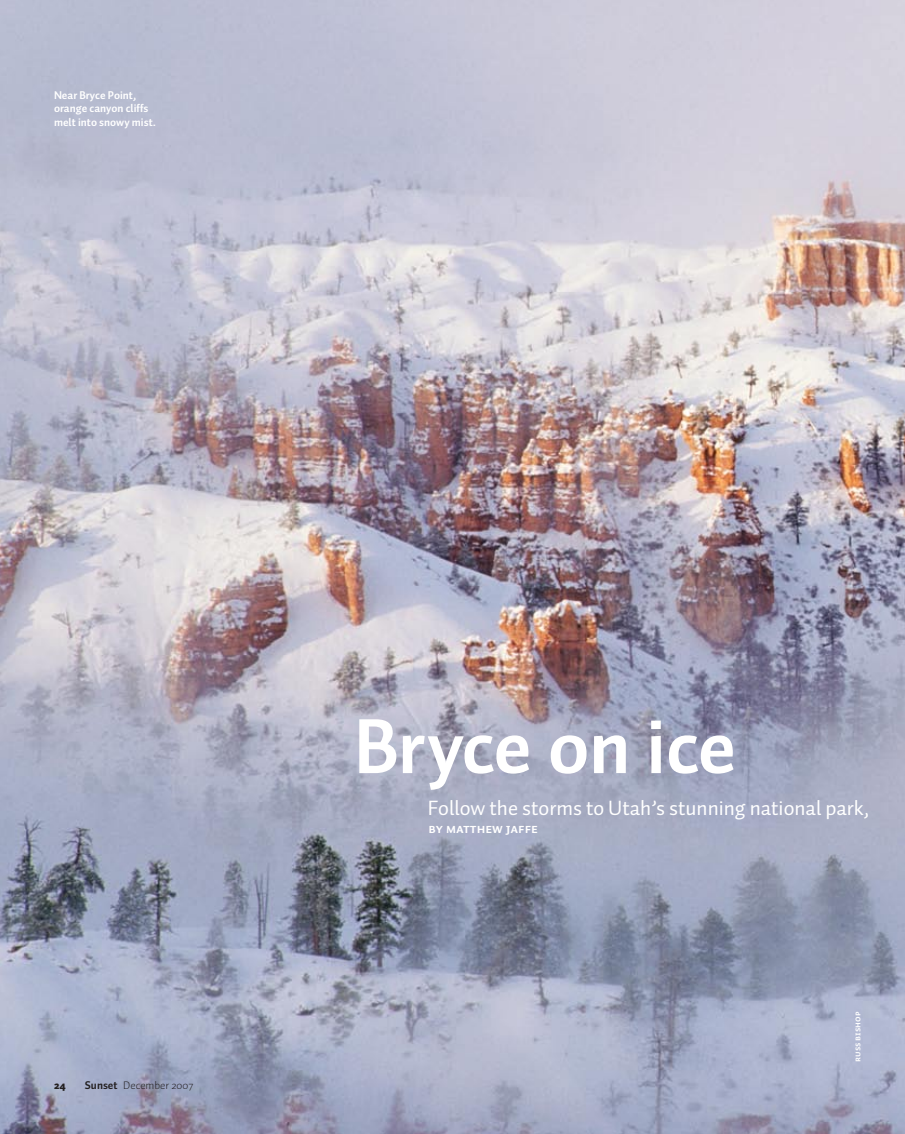
<style>
.page{position:relative;width:905px;height:1134px;background:#fff}
.page>*{position:absolute;margin:0;border:0;box-sizing:border-box;transform-origin:0 0}
.t1{font:700 78px "Auto 1";letter-spacing:-.02em;color:#fff}
.t2{font:21px "Auto 1 Regular LF";color:#fff}
.t3{font:13.5px "Auto 1 Bold Sm Cp";color:#fff}
.t4{font:700 11.25px/13.5px "Auto 1";color:#fff}
.t5{font:300 11.25px "Auto 1";color:#231f20}
.t6{font:900 11.25px "Auto 1";color:#231f20}
.t7{font:9px "Auto 1 Bold Sm Cp";color:#fff}
.s1{font-weight:700}
</style>
<div class="page">
<img style="left:0;top:0;width:904px;height:1134px">
<p class="t4" style="left:54px;top:88px;width:103px">Near Bryce Point, orange canyon cliffs melt into snowy mist.</p>
<p class="t6" style="left:54px;top:1078px;width:13px">24</p>
<p class="t5" style="left:85px;top:1078px;width:110px"><span class="s1">Sunset</span> December 2007</p>
<h1 class="t1" style="left:354px;top:697px;width:384px">Bryce on ice</h1>
<h2 class="t2" style="left:427px;top:795px;width:443px">Follow the storms to Utah’s stunning national park,</h2>
<p class="t3" style="left:428px;top:822px;width:111px">By Matthew Jaffe</p>
<p class="t7" style="left:853px;top:1062px;width:52px;rotate:-90deg">RUSS BISHOP</p>
</div>
